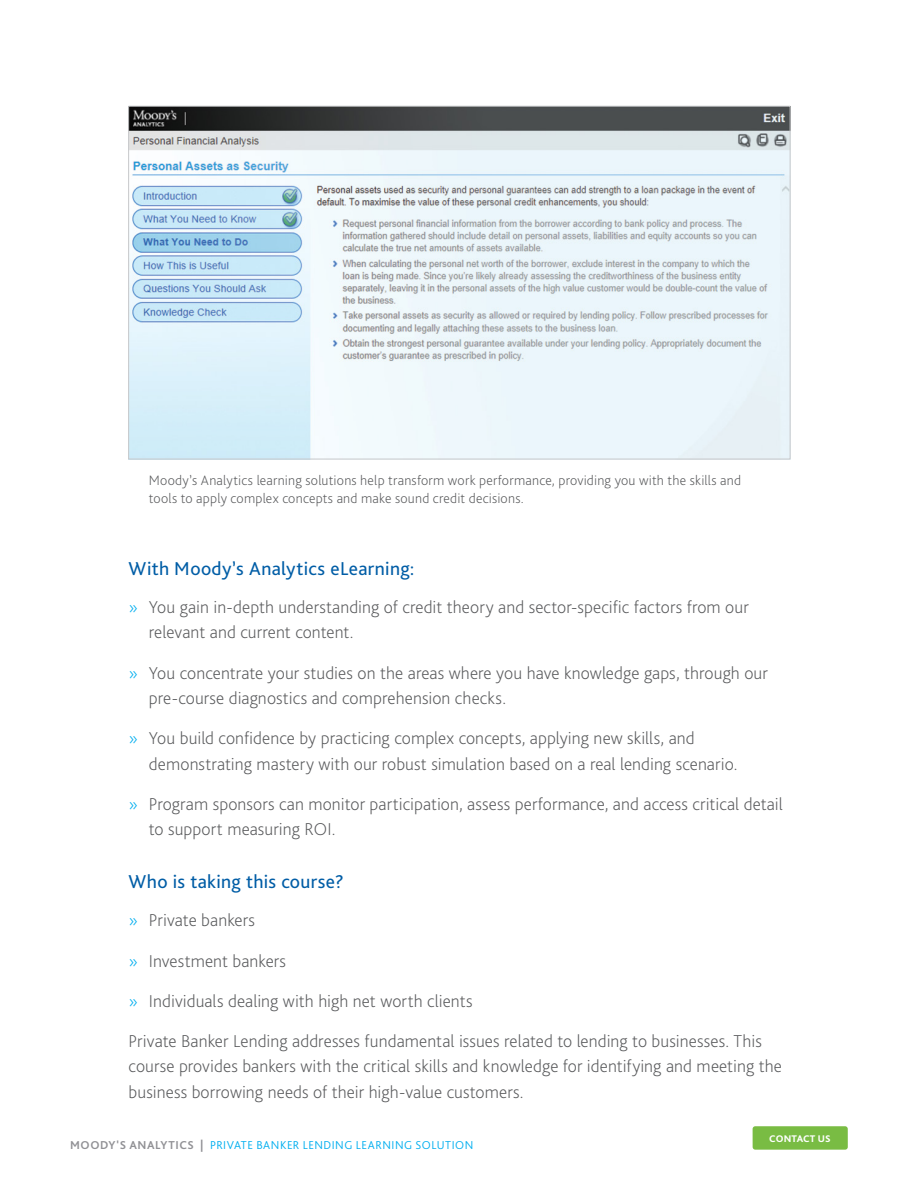
<style>
.page{position:relative;width:918px;height:1188px;background:#fff}
.page>*{position:absolute;margin:0;border:0;box-sizing:border-box;transform-origin:0 0}
.t1{font:19.5px "Bliss Pro";letter-spacing:.015em;color:#005da6}
.t2{font:200 18px/25.5px "Bliss Pro";letter-spacing:.005em;color:#58595b}
.t3{font:200 14.25px/18.8px "Bliss Pro";letter-spacing:.015em;color:#58595b}
.t4{font:300 12px "Bliss Pro";letter-spacing:.045em;color:#00aeef}
.t5{font:800 10.05px "Bliss Pro";letter-spacing:.02em;color:#fff}
.s1{color:#00aeef}
.s2{font-weight:700;color:#919195}
</style>
<div class="page">
<div style="left:753px;top:1126px;width:95px;height:24px;background:#79bc43;border-radius:3px"></div>
<img style="left:130px;top:108px;width:658px;height:349px">
<p class="t3" style="left:149px;top:470px;width:594px">Moody’s Analytics learning solutions help transform work performance, providing you with the skills and tools to apply complex concepts and make sound credit decisions.</p>
<p class="t1" style="left:129px;top:556px;width:287px">With Moody’s Analytics eLearning:</p>
<p class="t2" style="left:149px;top:594px;width:601px;text-indent:-20px"><span class="s1">»</span> You gain in-depth understanding of credit theory and sector-specific factors from our relevant and current content.</p>
<p class="t2" style="left:149px;top:659px;width:621px;text-indent:-20px"><span class="s1">»</span> You concentrate your studies on the areas where you have knowledge gaps, through our pre-course diagnostics and comprehension checks.</p>
<p class="t2" style="left:149px;top:725px;width:590px;text-indent:-20px"><span class="s1">»</span> You build confidence by practicing complex concepts, applying new skills, and demonstrating mastery with our robust simulation based on a real lending scenario.</p>
<p class="t2" style="left:149px;top:791px;width:635px;text-indent:-20px"><span class="s1">»</span> Program sponsors can monitor participation, assess performance, and access critical detail to support measuring ROI.</p>
<p class="t1" style="left:129px;top:870px;width:217px">Who is taking this course?</p>
<p class="t2" style="left:129px;top:907px;width:128px"><span class="s1">»</span> Private bankers</p>
<p class="t2" style="left:129px;top:947px;width:159px"><span class="s1">»</span> Investment bankers</p>
<p class="t2" style="left:129px;top:988px;width:345px"><span class="s1">»</span> Individuals dealing with high net worth clients</p>
<p class="t2" style="left:129px;top:1028px;width:655px">Private Banker Lending addresses fundamental issues related to lending to businesses. This course provides bankers with the critical skills and knowledge for identifying and meeting the business borrowing needs of their high-value customers.</p>
<p class="t4" style="left:70px;top:1138px;width:405px"><span class="s2">MOODY'S ANALYTICS |</span> PRIVATE BANKER LENDING LEARNING SOLUTION</p>
<p class="t5" style="left:769px;top:1132px;width:63px">CONTACT US</p>
</div>
